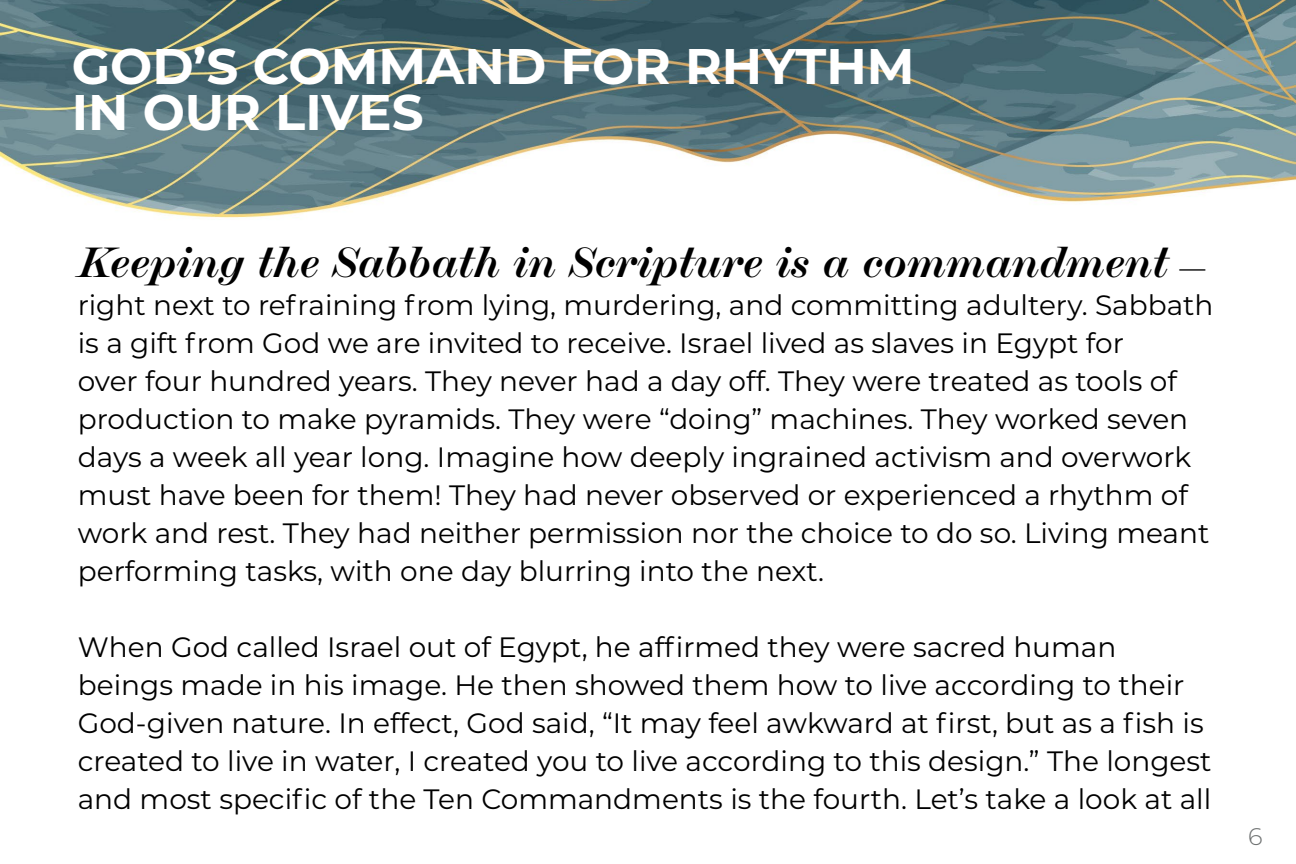
<style>
.page{position:relative;width:1296px;height:864px;background:#fff}
.page>*{position:absolute;margin:0;border:0;box-sizing:border-box;transform-origin:0 0}
.t1{font:700 50px/46px "Montserrat";color:#fff}
.t2{font:italic 700 42px "Chapman";color:#000}
.t3{font:28px/38px "Montserrat";color:#000}
.t4{font:300 24px "Montserrat";color:#6e7171}
.s1{font-family:"Montserrat";font-weight:400;font-style:normal;font-size:26px}
</style>
<div class="page">
<img style="left:0;top:0;width:1296px;height:218px">
<h1 class="t1" style="left:72px;top:41px;width:844px">GOD’S COMMAND FOR RHYTHM<br>IN OUR LIVES</h1>
<h2 class="t2" style="left:78px;top:231px;width:1129px">Keeping the Sabbath in Scripture is a commandment <span class="s1">—</span></h2>
<p class="t3" style="left:78px;top:285px;width:1137px">right next to refraining from lying, murdering, and committing adultery. Sabbath is a gift from God we are invited to receive. Israel lived as slaves in Egypt for<br>over four hundred years. They never had a day off. They were treated as tools of production to make pyramids. They were “doing” machines. They worked seven days a week all year long. Imagine how deeply ingrained activism and overwork must have been for them! They had never observed or experienced a rhythm of work and rest. They had neither permission nor the choice to do so. Living meant performing tasks, with one day blurring into the next.</p>
<p class="t3" style="left:78px;top:627px;width:1135px">When God called Israel out of Egypt, he affirmed they were sacred human beings made in his image. He then showed them how to live according to their God-given nature. In effect, God said, “It may feel awkward at first, but as a fish is created to live in water, I created you to live according to this design.” The longest and most specific of the Ten Commandments is the fourth. Let’s take a look at all</p>
<p class="t4" style="left:1248px;top:820px;width:16px">6</p>
</div>
